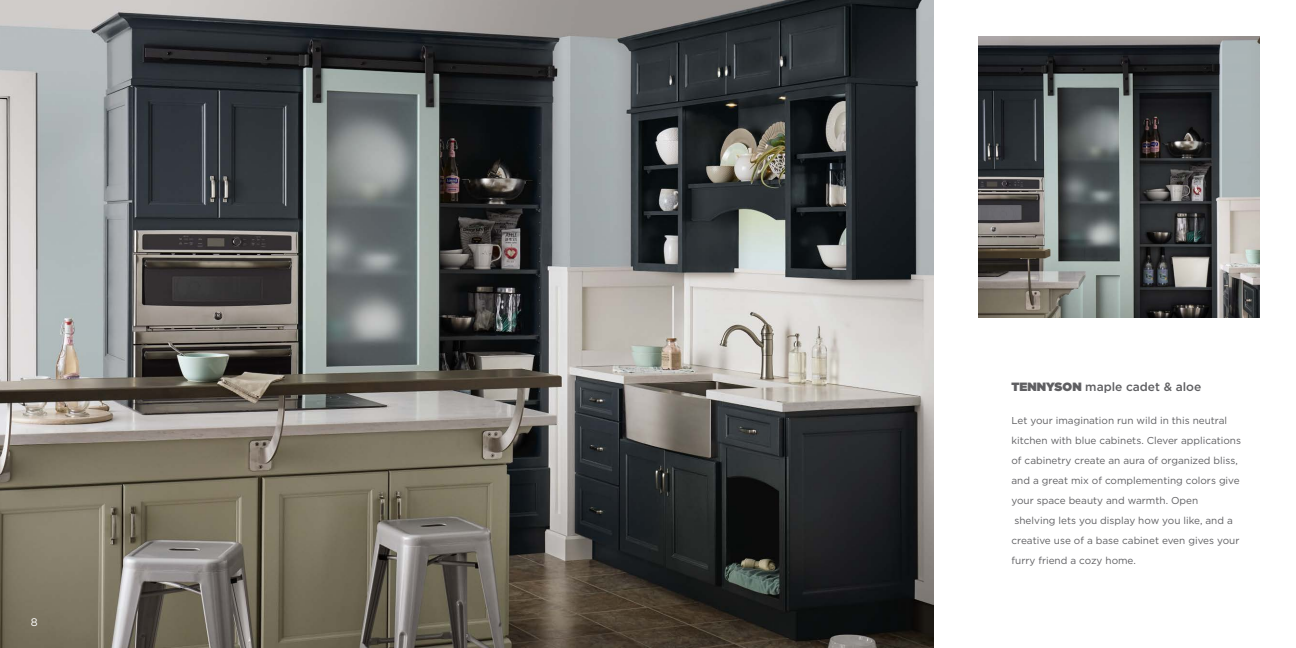
<style>
.page{position:relative;width:1296px;height:648px;background:#fff}
.page>*{position:absolute;margin:0;border:0;box-sizing:border-box;transform-origin:0 0}
.t1{font:500 12px "Gotham";color:#5f5f62}
.t2{font:11px "Gotham";color:#fff}
.t3{font:10px "Gotham";color:#5f5f62}
.s1{font-weight:900}
</style>
<div class="page">
<img style="left:0;top:0;width:933px;height:648px">
<img style="left:978px;top:36px;width:282px;height:282px">
<p class="t2" style="left:31px;top:616px;width:8px">8</p>
<p class="t1" style="left:1012px;top:380px;width:191px"><span class="s1">TENNYSON</span> maple cadet &amp; aloe</p>
<p class="t3" style="left:1012px;top:415px;width:217px">Let your imagination run wild in this neutral</p>
<p class="t3" style="left:1012px;top:435px;width:231px">kitchen with blue cabinets. Clever applications</p>
<p class="t3" style="left:1012px;top:455px;width:228px">of cabinetry create an aura of organized bliss,</p>
<p class="t3" style="left:1012px;top:475px;width:230px">and a great mix of complementing colors give</p>
<p class="t3" style="left:1012px;top:495px;width:188px">your space beauty and warmth. Open</p>
<p class="t3" style="left:1015px;top:515px;width:220px">shelving lets you display how you like, and a</p>
<p class="t3" style="left:1012px;top:535px;width:229px">creative use of a base cabinet even gives your</p>
<p class="t3" style="left:1012px;top:555px;width:126px">furry friend a cozy home.</p>
</div>
